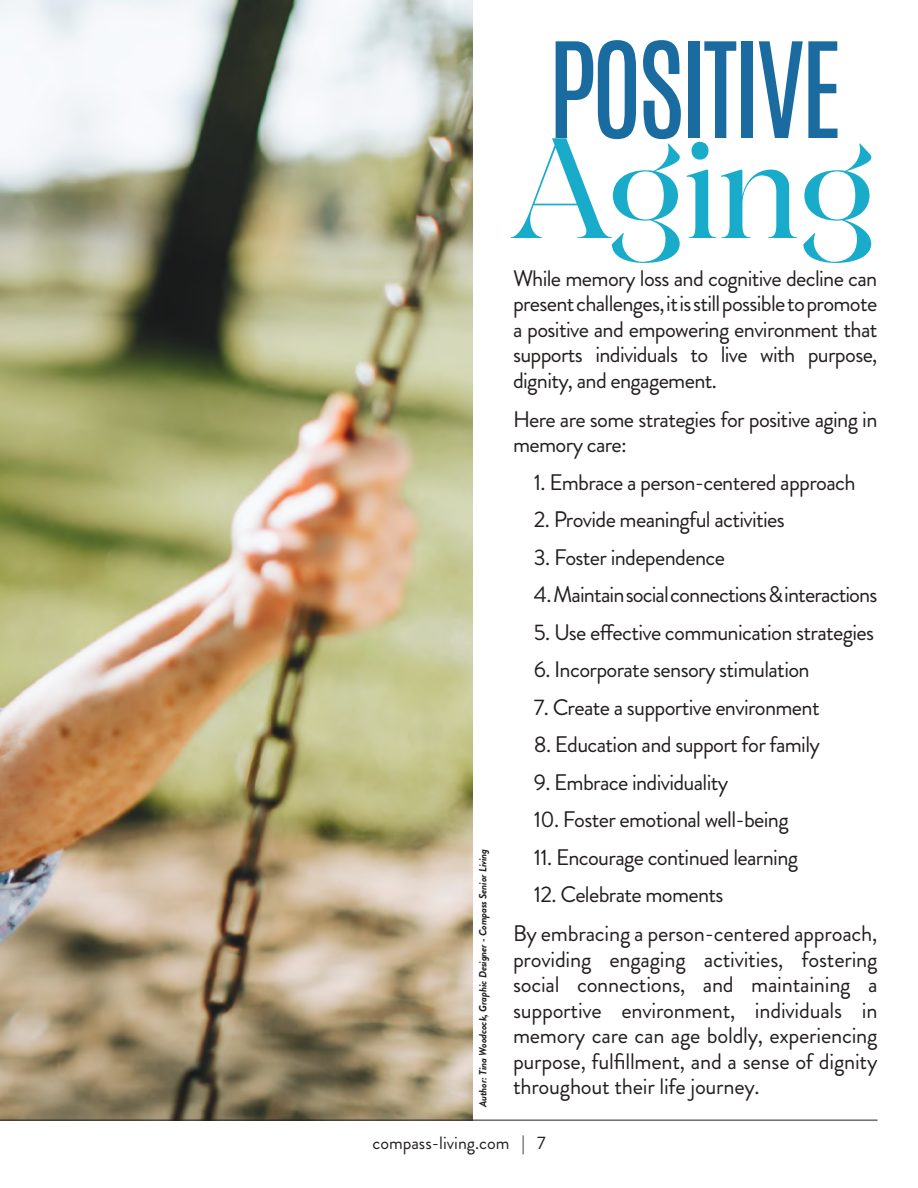
<style>
.page{position:relative;width:918px;height:1188px;background:#fff}
.page>*{position:absolute;margin:0;border:0;box-sizing:border-box;transform-origin:0 0}
.t1{font:142.5px "Amaline";letter-spacing:-.05em;color:#18abca}
.t2{font:112.5px "Antonio";letter-spacing:-.05em;color:#1a6ba0}
.t3{font:22.5px/25.5px "Brandon Grotesque";letter-spacing:-.03em;color:#241f1f;text-align:justify}
.t4{font:22.5px/39px "Brandon Grotesque";letter-spacing:-.01em;color:#241f1f}
.t5{font:18px "Brandon Grotesque";color:#241f1f}
.t6{font:italic 700 10.5px "Brandon Grotesque";letter-spacing:-.01em;color:#241f1f}
</style>
<div class="page">
<img style="left:0;top:0;width:472px;height:1120px">
<hr style="left:0;top:1120px;width:878px;height:1px;background:#241f1f">
<p class="t6" style="left:476px;top:1107px;width:260px;rotate:-90deg">Author: Tina Woodcock, Graphic Designer - Compass Senior Living</p>
<h2 class="t2" style="left:548px;top:7px;width:297px">POSITIVE</h2>
<h1 class="t1" style="left:511px;top:105px;width:371px">Aging</h1>
<p class="t3" style="left:513px;top:266px;width:366px">While memory loss and cognitive decline can present challenges, it is still possible to promote a positive and empowering environment that supports individuals to live with purpose, dignity, and engagement.</p>
<p class="t3" style="left:513px;top:407px;width:366px">Here are some strategies for positive aging in memory care:</p>
<p class="t3" style="left:534px;top:470px;width:323px">1. Embrace a person-centered approach</p>
<p class="t3" style="left:534px;top:507px;width:252px">2. Provide meaningful activities</p>
<p class="t3" style="left:534px;top:545px;width:193px">3. Foster independence</p>
<p class="t3" style="left:534px;top:582px;width:345px">4. Maintain social connections &amp; interactions</p>
<p class="t3" style="left:534px;top:620px;width:342px">5. Use effective communication strategies</p>
<p class="t3" style="left:534px;top:657px;width:277px">6. Incorporate sensory stimulation</p>
<p class="t3" style="left:534px;top:695px;width:287px">7. Create a supportive environment</p>
<p class="t3" style="left:534px;top:732px;width:287px">8. Education and support for family</p>
<p class="t3" style="left:534px;top:770px;width:196px">9. Embrace individuality</p>
<p class="t3" style="left:534px;top:807px;width:256px">10. Foster emotional well-being</p>
<p class="t3" style="left:534px;top:845px;width:266px">11. Encourage continued learning</p>
<p class="t4" style="left:513px;top:875px;width:366px;text-indent:21px">12. Celebrate moments<br>By embracing a person-centered approach,</p>
<p class="t3" style="left:513px;top:947px;width:366px">providing engaging activities, fostering social connections, and maintaining a supportive environment, individuals in memory care can age boldly, experiencing purpose, fulfillment, and a sense of dignity throughout their life journey.</p>
<p class="t5" style="left:372px;top:1130px;width:175px">compass-living.com | 7</p>
</div>
